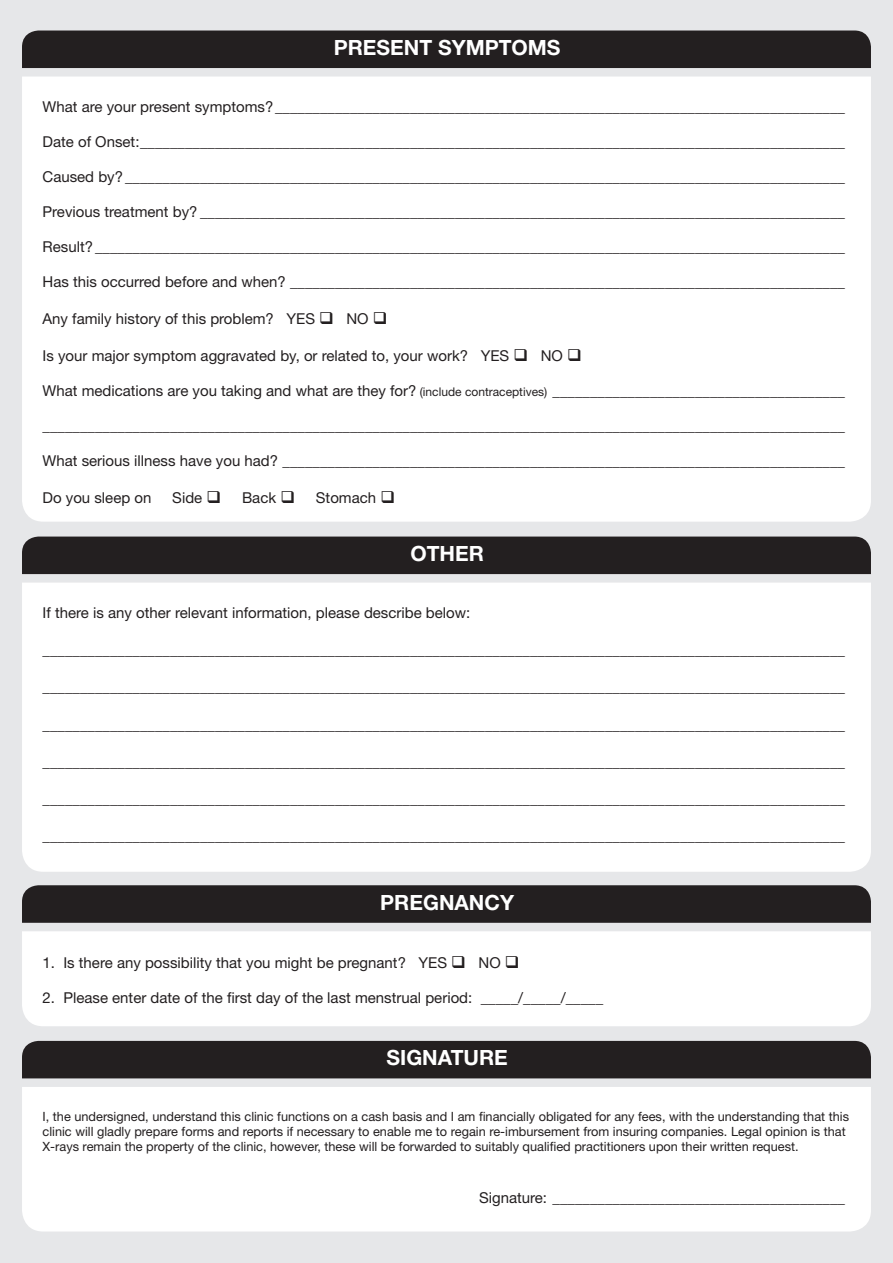
<style>
.page{position:relative;width:893px;height:1263px;background:#e6e7e9}
.page>*{position:absolute;margin:0;border:0;box-sizing:border-box;transform-origin:0 0}
.t1{font:700 21px "Helvetica Neue";color:#fff}
.t2{font:15px "Helvetica Neue";color:#231f20}
.t3{font:12.75px/15.3px "Helvetica Neue";color:#231f20}
.s1{font-size:12px}
</style>
<div class="page">
<div style="left:22px;top:31px;width:849px;height:37px;background:#231f20"></div>
<div style="left:22px;top:536px;width:849px;height:38px;background:#231f20"></div>
<div style="left:22px;top:885px;width:849px;height:38px;background:#231f20"></div>
<div style="left:22px;top:77px;width:849px;height:445px;background:#fff"></div>
<div style="left:22px;top:583px;width:849px;height:289px;background:#fff"></div>
<div style="left:22px;top:931px;width:849px;height:95px;background:#fff"></div>
<div style="left:22px;top:1041px;width:849px;height:37px;background:#231f20"></div>
<div style="left:22px;top:1087px;width:849px;height:144px;background:#fff"></div>
<p class="t1" style="left:334px;top:35px;width:228px">PRESENT SYMPTOMS</p>
<p class="t2" style="left:43px;top:98px;width:804px">What are your present symptoms?____________________________________________________________________________</p>
<p class="t2" style="left:43px;top:133px;width:804px">Date of Onset:______________________________________________________________________________________________</p>
<p class="t2" style="left:43px;top:168px;width:804px">Caused by?________________________________________________________________________________________________</p>
<p class="t2" style="left:43px;top:203px;width:804px">Previous treatment by? ______________________________________________________________________________________</p>
<p class="t2" style="left:43px;top:238px;width:804px">Result?____________________________________________________________________________________________________</p>
<p class="t2" style="left:43px;top:273px;width:804px">Has this occurred before and when? __________________________________________________________________________</p>
<p class="t2" style="left:43px;top:310px;width:347px">Any family history of this problem? YES ❑ NO ❑</p>
<p class="t2" style="left:43px;top:347px;width:541px">Is your major symptom aggravated by, or related to, your work? YES ❑ NO ❑</p>
<p class="t2" style="left:43px;top:382px;width:804px">What medications are you taking and what are they for? <span class="s1">(include contraceptives)</span> _______________________________________</p>
<p class="t2" style="left:43px;top:417px;width:804px">___________________________________________________________________________________________________________</p>
<p class="t2" style="left:43px;top:452px;width:804px">What serious illness have you had? ___________________________________________________________________________</p>
<p class="t2" style="left:43px;top:488px;width:110px">Do you sleep on</p>
<p class="t2" style="left:172px;top:488px;width:50px">Side ❑</p>
<p class="t2" style="left:242px;top:488px;width:55px">Back ❑</p>
<p class="t2" style="left:316px;top:488px;width:81px">Stomach ❑</p>
<p class="t1" style="left:410px;top:540px;width:75px">OTHER</p>
<p class="t2" style="left:43px;top:604px;width:429px">If there is any other relevant information, please describe below:</p>
<p class="t2" style="left:43px;top:641px;width:804px">___________________________________________________________________________________________________________</p>
<p class="t2" style="left:43px;top:678px;width:804px">___________________________________________________________________________________________________________</p>
<p class="t2" style="left:43px;top:715px;width:804px">___________________________________________________________________________________________________________</p>
<p class="t2" style="left:43px;top:752px;width:804px">___________________________________________________________________________________________________________</p>
<p class="t2" style="left:43px;top:790px;width:804px">___________________________________________________________________________________________________________</p>
<p class="t2" style="left:43px;top:827px;width:804px">___________________________________________________________________________________________________________</p>
<p class="t1" style="left:380px;top:889px;width:135px">PREGNANCY</p>
<p class="t2" style="left:43px;top:953px;width:479px">1. Is there any possibility that you might be pregnant? YES ❑ NO ❑</p>
<p class="t2" style="left:43px;top:988px;width:562px">2. Please enter date of the first day of the last menstrual period: _____/_____/_____</p>
<p class="t1" style="left:387px;top:1045px;width:123px">SIGNATURE</p>
<p class="t3" style="left:43px;top:1108px;width:808px">I, the undersigned, understand this clinic functions on a cash basis and I am financially obligated for any fees, with the understanding that this clinic will gladly prepare forms and reports if necessary to enable me to regain re-imbursement from insuring companies. Legal opinion is that<br>X-rays remain the property of the clinic, however, these will be forwarded to suitably qualified practitioners upon their written request.</p>
<p class="t2" style="left:479px;top:1189px;width:368px">Signature: _______________________________________</p>
</div>
